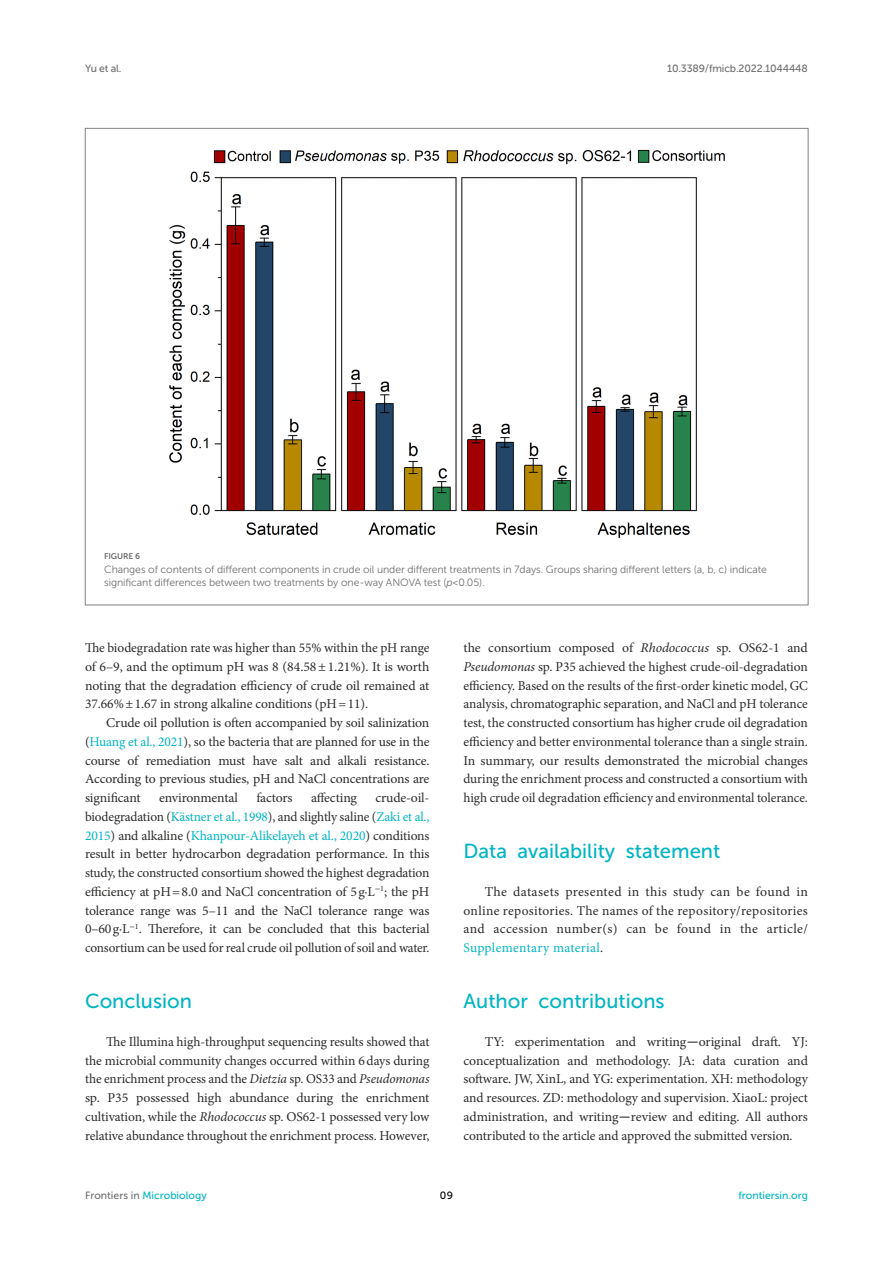
<style>
.page{position:relative;width:893px;height:1263px;background:#fff}
.page>*{position:absolute;margin:0;border:0;box-sizing:border-box;transform-origin:0 0}
.HEAD_1{font:20.25px "Museo Sans 500";color:#00b4c4}
.TEXT_FLUSH{font:13.5px/18.8px "Minion Pro";letter-spacing:-.005em;color:#2b2b2a;text-align:justify}
.TEXT{font:13.5px/18.8px "Minion Pro";letter-spacing:-.01em;color:#2b2b2a;text-align:justify}
.FIG_LEG{font:10.5px/13.5px "Museo Sans 300";letter-spacing:-.01em;color:#706f70}
.t1{font:10.5px "Museo Sans 500";color:#00b4c4}
.t2{font:10.5px "Museo Sans 500";letter-spacing:-.015em;color:#706f70}
.t3{font:10.5px "Museo Sans 500";color:#000}
.FIG_HD{font:8.25px "Museo Sans 700";letter-spacing:-.01em;color:#706f70}
.s1{font-style:italic}
.s2{color:#00b4c4}
.s3{font-family:"Museo Sans 500"}
.s4{color:#706f70}
</style>
<div class="page">
<img style="left:169px;top:149px;width:556px;height:390px">
<p class="t2" style="left:85px;top:63px;width:38px">Yu et al.</p>
<p class="t2" style="left:667px;top:63px;width:142px">10.3389/fmicb.2022.1044448</p>
<p class="FIG_HD" style="left:104px;top:552px;width:37px">FIGURE 6</p>
<p class="FIG_LEG" style="left:104px;top:562px;width:664px">Changes of contents of different components in crude oil under different treatments in 7 days. Groups sharing different letters (a, b, c) indicate significant differences between two treatments by one-way ANOVA test (<span class="s1">p</span> &lt; 0.05).</p>
<p class="TEXT" style="left:85px;top:638px;width:346px">The biodegradation rate was higher than 55% within the pH range of 6–9, and the optimum pH was 8 (84.58±1.21%). It is worth noting that the degradation efficiency of crude oil remained at 37.66%±1.67 in strong alkaline conditions (pH=11).</p>
<p class="TEXT" style="left:85px;top:713px;width:346px;text-indent:21px">Crude oil pollution is often accompanied by soil salinization (<span class="s2">Huang et al., 2021</span>), so the bacteria that are planned for use in the course of remediation must have salt and alkali resistance.<br>According to previous studies, pH and NaCl concentrations are significant</p>
<p class="TEXT" style="left:85px;top:788px;width:346px;text-indent:290px">crude-oil&shy;biodegradation (<span class="s2">Kästner et al., 1998</span>), and slightly saline (<span class="s2">Zaki et al., 2015</span>) and alkaline (<span class="s2">Khanpour-Alikelayeh et al., 2020</span>) conditions result in better hydrocarbon degradation performance. In this study, the constructed consortium showed the highest degradation efficiency at pH=8.0 and NaCl concentration of 5g·L<sup>−</sup><sup>1</sup>; the pH tolerance range was 5–11 and the NaCl tolerance range was 0–60g·L<sup>−</sup><sup>1</sup>. Therefore, it can be concluded that this bacterial consortium can be used for real crude oil pollution of soil and water.</p>
<p class="HEAD_1" style="left:85px;top:990px;width:108px">Conclusion</p>
<p class="TEXT_FLUSH" style="left:85px;top:1032px;width:346px;text-indent:21px">The Illumina high-throughput sequencing results showed that the microbial community changes occurred within 6days during the enrichment process and the <span class="s1">Dietzia</span> sp. OS33 and <span class="s1">Pseudomonas </span>sp. P35 possessed high abundance during the enrichment cultivation, while the <span class="s1">Rhodococcus</span> sp. OS62-1 possessed very low relative abundance throughout the enrichment process. However,</p>
<p class="TEXT" style="left:159px;top:788px;width:80px">environmental</p>
<p class="TEXT" style="left:256px;top:788px;width:38px">factors</p>
<p class="TEXT" style="left:311px;top:788px;width:48px">affecting</p>
<p class="TEXT_FLUSH" style="left:463px;top:638px;width:346px">the consortium composed of <span class="s1">Rhodococcus</span> sp. OS62-1 and <span class="s1">Pseudomonas</span> sp. P35 achieved the highest crude-oil-degradation efficiency. Based on the results of the first-order kinetic model, GC analysis, chromatographic separation, and NaCl and pH tolerance test, the constructed consortium has higher crude oil degradation efficiency and better environmental tolerance than a single strain.<br>In summary, our results demonstrated the microbial changes during the enrichment process and constructed a consortium with high crude oil degradation efficiency and environmental tolerance.</p>
<p class="HEAD_1" style="left:463px;top:840px;width:258px">Data availability statement</p>
<p class="TEXT_FLUSH" style="left:463px;top:882px;width:346px;text-indent:21px">The datasets presented in this study can be found in online repositories. The names of the repository/repositories and accession number(s) can be found in the article/ <span class="s2">Supplementary material</span>.</p>
<p class="HEAD_1" style="left:463px;top:990px;width:203px">Author contributions</p>
<p class="TEXT_FLUSH" style="left:463px;top:1032px;width:346px;text-indent:21px">TY: experimentation and writing<span class="s3">—</span>original draft. YJ: conceptualization and methodology. JA: data curation and software. JW, XinL, and YG: experimentation. XH: methodology and resources. ZD: methodology and supervision. XiaoL: project administration, and writing<span class="s3">—</span>review and editing. All authors contributed to the article and approved the submitted version.</p>
<p class="t1" style="left:85px;top:1190px;width:123px"><span class="s4">Frontiers in</span> Microbiology</p>
<p class="t3" style="left:440px;top:1190px;width:15px">09</p>
<p class="t1" style="left:738px;top:1190px;width:71px">frontiersin.org</p>
</div>
